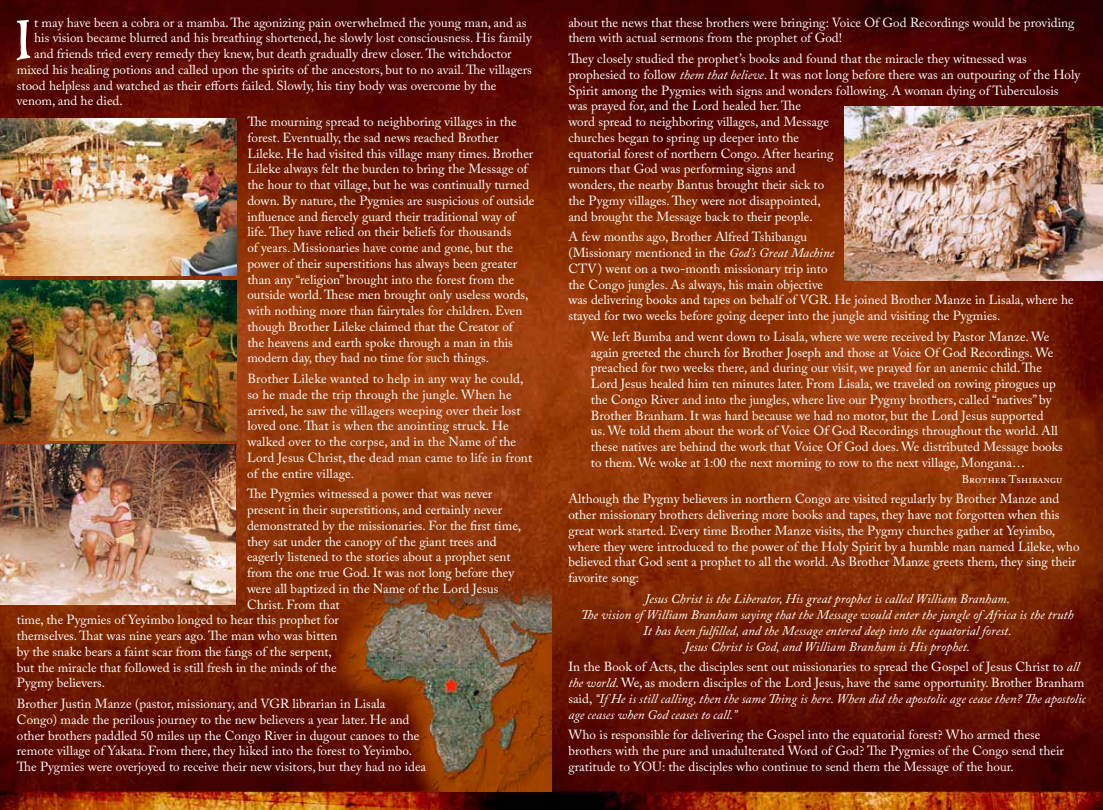
<style>
.page{position:relative;width:1103px;height:810px;background:#fff}
.page>*{position:absolute;margin:0;border:0;box-sizing:border-box;transform-origin:0 0}
.t1{font:52.12px "Conti Street";color:#fff}
.t2{font:13.12px/15.8px "Adobe Caslon Pro";color:#fff}
.t3{font:italic 13.12px/15.8px "Adobe Caslon Pro";color:#fff;text-align:center}
.t4{font:11.25px "Adobe Caslon Pro";color:#fff}
.s1{font-style:italic}
</style>
<div class="page">
<img style="left:0;top:0;width:1102px;height:810px">
<img style="left:336px;top:585px;width:215px;height:207px">
<img style="left:0;top:118px;width:236px;height:158px">
<img style="left:844px;top:107px;width:258px;height:173px">
<img style="left:0;top:444px;width:236px;height:160px">
<img style="left:0;top:281px;width:236px;height:159px">
<h1 class="t1" style="left:17px;top:13px;width:19px">I</h1>
<p class="t2" style="left:34px;top:14px;width:494px">t may have been a cobra or a mamba. The agonizing pain overwhelmed the young man, and as</p>
<p class="t2" style="left:34px;top:30px;width:499px">his vision became blurred and his breathing shortened, he slowly lost consciousness. His family</p>
<p class="t2" style="left:34px;top:46px;width:479px">and friends tried every remedy they knew, but death gradually drew closer. The witchdoctor</p>
<p class="t2" style="left:17px;top:61px;width:516px">mixed his healing potions and called upon the spirits of the ancestors, but to no avail. The villagers</p>
<p class="t2" style="left:17px;top:77px;width:481px">stood helpless and watched as their efforts failed. Slowly, his tiny body was overcome by the</p>
<p class="t2" style="left:17px;top:93px;width:107px">venom, and he died.</p>
<p class="t2" style="left:247px;top:114px;width:288px">The mourning spread to neighboring villages in the forest. Eventually, the sad news reached Brother Lileke. He had visited this village many times. Brother Lileke always felt the burden to bring the Message of the hour to that village, but he was continually turned down. By nature, the Pygmies are suspicious of outside influence and fiercely guard their traditional way of life. They have relied on their beliefs for thousands<br>of years. Missionaries have come and gone, but the power of their superstitions has always been greater than any “religion” brought into the forest from the outside world. These men brought only useless words, with nothing more than fairytales for children. Even though Brother Lileke claimed that the Creator of<br>the heavens and earth spoke through a man in this modern day, they had no time for such things.</p>
<p class="t2" style="left:247px;top:371px;width:287px">Brother Lileke wanted to help in any way he could, so he made the trip through the jungle. When he arrived, he saw the villagers weeping over their lost loved one. That is when the anointing struck. He walked over to the corpse, and in the Name of the Lord Jesus Christ, the dead man came to life in front of the entire village.</p>
<p class="t2" style="left:247px;top:486px;width:247px">The Pygmies witnessed a power that was never</p>
<p class="t2" style="left:247px;top:502px;width:257px">present in their superstitions, and certainly never</p>
<p class="t2" style="left:247px;top:517px;width:276px">demonstrated by the missionaries. For the first time,</p>
<p class="t2" style="left:247px;top:533px;width:251px">they sat under the canopy of the giant trees and</p>
<p class="t2" style="left:247px;top:549px;width:265px">eagerly listened to the stories about a prophet sent</p>
<p class="t2" style="left:247px;top:565px;width:268px">from the one true God. It was not long before they</p>
<p class="t2" style="left:247px;top:580px;width:253px">were all baptized in the Name of the Lord Jesus</p>
<p class="t2" style="left:247px;top:596px;width:94px">Christ. From that</p>
<p class="t2" style="left:17px;top:612px;width:324px">time, the Pygmies of Yeyimbo longed to hear this prophet for</p>
<p class="t2" style="left:17px;top:628px;width:322px">themselves. That was nine years ago. The man who was bitten</p>
<p class="t2" style="left:17px;top:643px;width:316px">by the snake bears a faint scar from the fangs of the serpent,</p>
<p class="t2" style="left:17px;top:659px;width:321px">but the miracle that followed is still fresh in the minds of the</p>
<p class="t2" style="left:17px;top:675px;width:90px">Pygmy believers.</p>
<p class="t2" style="left:17px;top:696px;width:411px">Brother Justin Manze (pastor, missionary, and VGR librarian in Lisala Congo) made the perilous journey to the new believers a year later. He and other brothers paddled 50 miles up the Congo River in dugout canoes to the remote village of Yakata. From there, they hiked into the forest to Yeyimbo.<br>The Pygmies were overjoyed to receive their new visitors, but they had no idea</p>
<p class="t2" style="left:568px;top:14px;width:507px">about the news that these brothers were bringing: Voice Of God Recordings would be providing them with actual sermons from the prophet of God!</p>
<p class="t2" style="left:568px;top:51px;width:513px">They closely studied the prophet’s books and found that the miracle they witnessed was prophesied to follow <span class="s1">them that believe</span>. It was not long before there was an outpouring of the Holy Spirit among the Pygmies with signs and wonders following. A woman dying of Tuberculosis was prayed for, and the Lord healed her. The<br>word spread to neighboring villages, and Message<br>churches began to spring up deeper into the<br>equatorial forest of northern Congo. After hearing<br>rumors that God was performing signs and<br>wonders, the nearby Bantus brought their sick to<br>the Pygmy villages. They were not disappointed,<br>and brought the Message back to their people.</p>
<p class="t2" style="left:568px;top:229px;width:507px">A few months ago, Brother Alfred Tshibangu<br>(Missionary mentioned in the <span class="s1">God’s Great Machine<br></span>CTV) went on a two-month missionary trip into<br>the Congo jungles. As always, his main objective<br>was delivering books and tapes on behalf of VGR. He joined Brother Manze in Lisala, where he stayed for two weeks before going deeper into the jungle and visiting the Pygmies.</p>
<p class="t2" style="left:591px;top:328px;width:473px">We left Bumba and went down to Lisala, where we were received by Pastor Manze. We again greeted the church for Brother Joseph and those at Voice Of God Recordings. We preached for two weeks there, and during our visit, we prayed for an anemic child. The Lord Jesus healed him ten minutes later. From Lisala, we traveled on rowing pirogues up the Congo River and into the jungles, where live our Pygmy brothers, called “natives” by Brother Branham. It was hard because we had no motor, but the Lord Jesus supported<br>us. We told them about the work of Voice Of God Recordings throughout the world. All these natives are behind the work that Voice Of God does. We distributed Message books to them. We woke at 1:00 the next morning to row to the next village, Mongana…</p>
<p class="t4" style="left:961px;top:472px;width:102px">Brother Tshibangu</p>
<p class="t2" style="left:568px;top:491px;width:512px">Although the Pygmy believers in northern Congo are visited regularly by Brother Manze and other missionary brothers delivering more books and tapes, they have not forgotten when this great work started. Every time Brother Manze visits, the Pygmy churches gather at Yeyimbo, where they were introduced to the power of the Holy Spirit by a humble man named Lileke, who believed that God sent a prophet to all the world. As Brother Manze greets them, they sing their favorite song:</p>
<p class="t3" style="left:581px;top:591px;width:494px">Jesus Christ is the Liberator, His great prophet is called William Branham.<br>The vision of William Branham saying that the Message would enter the jungle of Africa is the truth It has been fulfilled, and the Message entered deep into the equatorial forest.<br>Jesus Christ is God, and William Branham is His prophet.</p>
<p class="t2" style="left:568px;top:659px;width:519px">In the Book of Acts, the disciples sent out missionaries to spread the Gospel of Jesus Christ to <span class="s1">all the world</span>. We, as modern disciples of the Lord Jesus, have the same opportunity. Brother Branham said, <span class="s1">“If He is still calling, then the same Thing is here. When did the apostolic age cease then? The apostolic age ceases when God ceases to call.”</span></p>
<p class="t2" style="left:568px;top:727px;width:497px">Who is responsible for delivering the Gospel into the equatorial forest? Who armed these brothers with the pure and unadulterated Word of God? The Pygmies of the Congo send their gratitude to YOU: the disciples who continue to send them the Message of the hour.</p>
</div>
